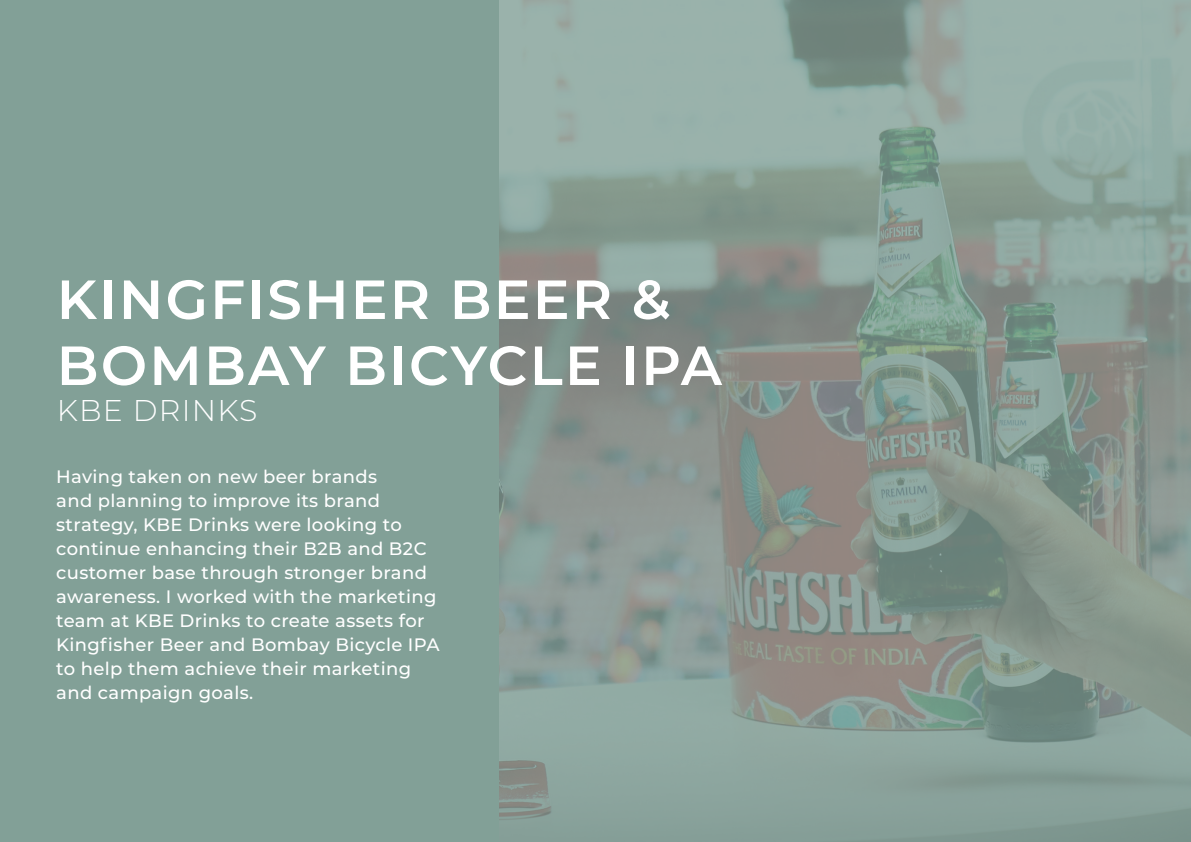
<style>
.page{position:relative;width:1191px;height:842px;background:#82a097}
.page>*{position:absolute;margin:0;border:0;box-sizing:border-box;transform-origin:0 0}
.t1{font:600 55px/66px "Montserrat";letter-spacing:.04em;color:#fff}
.t2{font:300 30px "Montserrat";letter-spacing:.04em;color:#fff}
.t3{font:500 18px/24px "Montserrat";letter-spacing:.02em;color:#fff}
</style>
<div class="page">
<img style="left:499px;top:0;width:692px;height:842px">
<p class="t1" style="left:57px;top:264px;width:667px">KINGFISHER BEER &amp;<br>BOMBAY BICYCLE IPA</p>
<p class="t2" style="left:57px;top:390px;width:202px">KBE DRINKS</p>
<p class="t3" style="left:56px;top:464px;width:385px">Having taken on new beer brands<br>and planning to improve its brand strategy, KBE Drinks were looking to continue enhancing their B2B and B2C customer base through stronger brand awareness. I worked with the marketing team at KBE Drinks to create assets for Kingfisher Beer and Bombay Bicycle IPA to help them achieve their marketing and campaign goals.</p>
</div>
